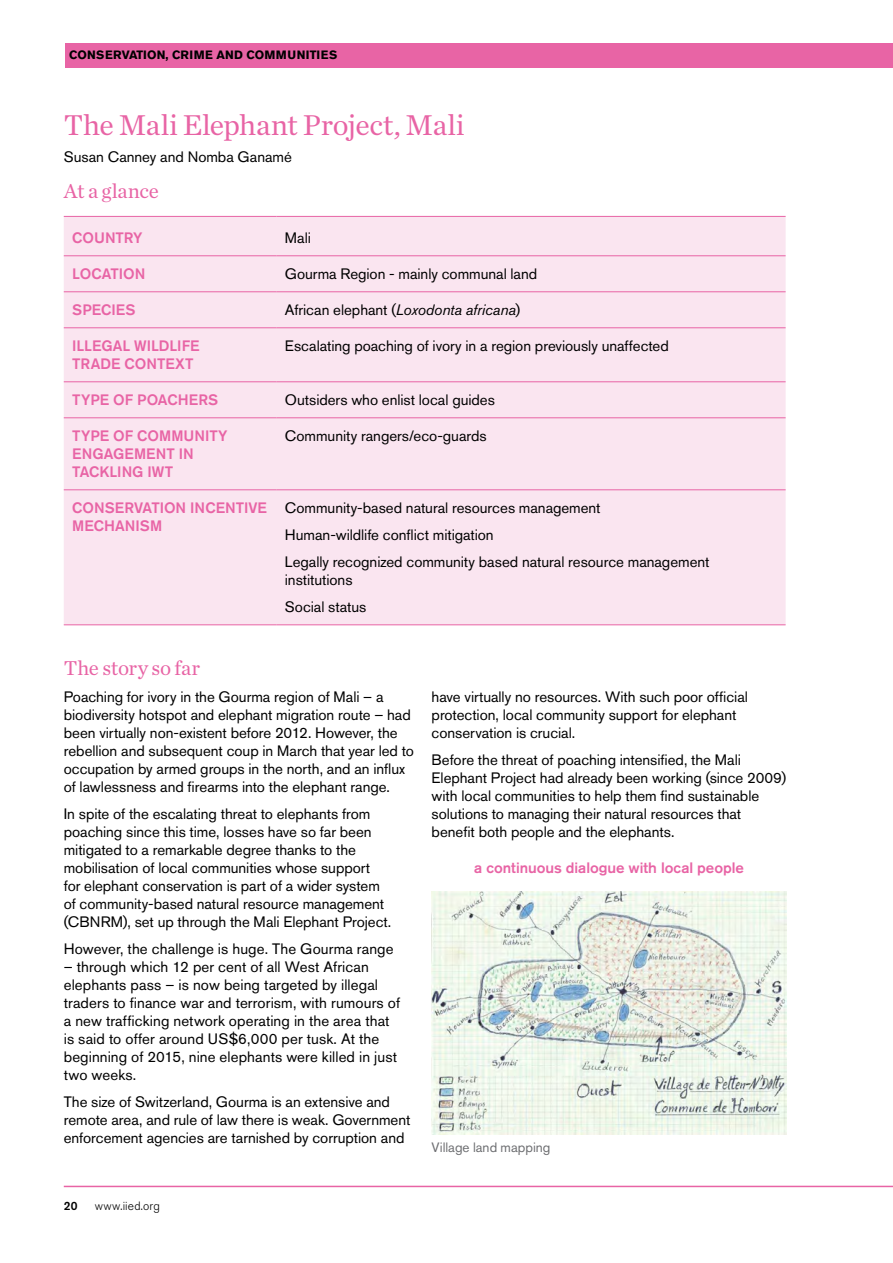
<style>
.page{position:relative;width:893px;height:1263px;background:#fff}
.page>*{position:absolute;margin:0;border:0;box-sizing:border-box;transform-origin:0 0}
.IIED_IP_Subheading{font:30px "Chronicle Text G1";letter-spacing:-.015em;color:#e864a5}
.IIED_IP_Small_subhea{font:21px "Chronicle Text G1";letter-spacing:-.01em;color:#e864a5}
.IIED_IP_Body_copy{font:15px/18px "Akzidenz Grotesk BE";color:#000}
.IIED_IP_Body_copy-2{font:500 15px/18px "Akzidenz Grotesk BE";color:#e864a5}
.IIED_IP_Body_copy-3{font:13.5px "Akzidenz Grotesk BE";color:#6d6e71}
.t1{font:700 12px "Akzidenz Grotesk BE";letter-spacing:.02em;color:#000}
.t2{font:300 12px "Akzidenz Grotesk BE";letter-spacing:.015em;color:#000}
.t3{font:500 12px "Akzidenz Grotesk BE";color:#000}
.s1{font-style:italic}
</style>
<div class="page">
<hr style="left:64px;top:1186px;width:829px;height:1px;background:#e864a5">
<div style="left:65px;top:43px;width:828px;height:24px;background:#e864a5"></div>
<div style="left:64px;top:217px;width:722px;height:407px;background:#fae5f0"></div>
<hr style="left:64px;top:216px;width:212px;height:1px;background:#e864a5">
<hr style="left:276px;top:216px;width:510px;height:1px;background:#e864a5">
<hr style="left:64px;top:255px;width:212px;height:1px;background:#e864a5">
<hr style="left:276px;top:255px;width:510px;height:1px;background:#e864a5">
<hr style="left:64px;top:291px;width:212px;height:1px;background:#e864a5">
<hr style="left:276px;top:291px;width:510px;height:1px;background:#e864a5">
<hr style="left:64px;top:327px;width:212px;height:1px;background:#e864a5">
<hr style="left:276px;top:327px;width:510px;height:1px;background:#e864a5">
<hr style="left:64px;top:381px;width:212px;height:1px;background:#e864a5">
<hr style="left:276px;top:381px;width:510px;height:1px;background:#e864a5">
<hr style="left:64px;top:417px;width:212px;height:1px;background:#e864a5">
<hr style="left:276px;top:417px;width:510px;height:1px;background:#e864a5">
<hr style="left:64px;top:489px;width:212px;height:1px;background:#e864a5">
<hr style="left:276px;top:489px;width:510px;height:1px;background:#e864a5">
<hr style="left:64px;top:624px;width:212px;height:1px;background:#e864a5">
<hr style="left:276px;top:624px;width:510px;height:1px;background:#e864a5">
<img style="left:432px;top:892px;width:355px;height:243px">
<p class="t1" style="left:69px;top:48px;width:270px">CONSERVATION, CRIME AND COMMUNITIES</p>
<p class="IIED_IP_Subheading" style="left:64px;top:102px;width:402px">The Mali Elephant Project, Mali</p>
<p class="IIED_IP_Body_copy" style="left:64px;top:148px;width:230px">Susan Canney and Nomba Ganamé</p>
<p class="IIED_IP_Small_subhea" style="left:64px;top:175px;width:97px">At a glance</p>
<p class="IIED_IP_Body_copy-2" style="left:72px;top:228px;width:72px">COUNTRY</p>
<p class="IIED_IP_Body_copy" style="left:285px;top:229px;width:27px">Mali</p>
<p class="IIED_IP_Body_copy-2" style="left:72px;top:264px;width:75px">LOCATION</p>
<p class="IIED_IP_Body_copy" style="left:285px;top:265px;width:254px">Gourma Region - mainly communal land</p>
<p class="IIED_IP_Body_copy-2" style="left:72px;top:300px;width:65px">SPECIES</p>
<p class="IIED_IP_Body_copy" style="left:285px;top:301px;width:237px">African elephant (<span class="s1">Loxodonta africana</span>)</p>
<p class="IIED_IP_Body_copy-2" style="left:72px;top:336px;width:129px">ILLEGAL WILDLIFE<br>TRADE CONTEXT</p>
<p class="IIED_IP_Body_copy" style="left:285px;top:337px;width:385px">Escalating poaching of ivory in a region previously unaffected</p>
<p class="IIED_IP_Body_copy-2" style="left:72px;top:390px;width:147px">TYPE OF POACHERS</p>
<p class="IIED_IP_Body_copy" style="left:285px;top:391px;width:212px">Outsiders who enlist local guides</p>
<p class="IIED_IP_Body_copy-2" style="left:72px;top:426px;width:157px">TYPE OF COMMUNITY<br>ENGAGEMENT IN<br>TACKLING IWT</p>
<p class="IIED_IP_Body_copy" style="left:285px;top:427px;width:203px">Community rangers/eco-guards</p>
<p class="IIED_IP_Body_copy-2" style="left:72px;top:498px;width:196px">CONSERVATION INCENTIVE<br>MECHANISM</p>
<p class="IIED_IP_Body_copy" style="left:285px;top:499px;width:317px">Community-based natural resources management</p>
<p class="IIED_IP_Body_copy" style="left:285px;top:526px;width:210px">Human-wildlife conflict mitigation</p>
<p class="IIED_IP_Body_copy" style="left:285px;top:553px;width:426px">Legally recognized community based natural resource management institutions</p>
<p class="IIED_IP_Body_copy" style="left:285px;top:598px;width:83px">Social status</p>
<p class="IIED_IP_Small_subhea" style="left:64px;top:652px;width:138px">The story so far</p>
<p class="IIED_IP_Body_copy" style="left:64px;top:688px;width:352px">Poaching for ivory in the Gourma region of Mali – a biodiversity hotspot and elephant migration route – had been virtually non-existent before 2012. However, the rebellion and subsequent coup in March that year led to occupation by armed groups in the north, and an influx of lawlessness and firearms into the elephant range.</p>
<p class="IIED_IP_Body_copy" style="left:64px;top:805px;width:329px">In spite of the escalating threat to elephants from poaching since this time, losses have so far been mitigated to a remarkable degree thanks to the mobilisation of local communities whose support<br>for elephant conservation is part of a wider system of community-based natural resource management (CBNRM), set up through the Mali Elephant Project.</p>
<p class="IIED_IP_Body_copy" style="left:64px;top:940px;width:331px">However, the challenge is huge. The Gourma range</p>
<p class="IIED_IP_Body_copy" style="left:64px;top:958px;width:338px">– through which 12 per cent of all West African elephants pass – is now being targeted by illegal traders to finance war and terrorism, with rumours of a new trafficking network operating in the area that is said to offer around US$6,000 per tusk. At the beginning of 2015, nine elephants were killed in just two weeks.</p>
<p class="IIED_IP_Body_copy" style="left:64px;top:1093px;width:348px">The size of Switzerland, Gourma is an extensive and remote area, and rule of law there is weak. Government enforcement agencies are tarnished by corruption and</p>
<p class="IIED_IP_Body_copy" style="left:432px;top:688px;width:318px">have virtually no resources. With such poor official protection, local community support for elephant conservation is crucial.</p>
<p class="IIED_IP_Body_copy" style="left:432px;top:751px;width:356px">Before the threat of poaching intensified, the Mali Elephant Project had already been working (since 2009) with local communities to help them find sustainable solutions to managing their natural resources that benefit both people and the elephants.</p>
<p class="IIED_IP_Body_copy-2" style="left:474px;top:858px;width:271px">a continuous dialogue with local people</p>
<p class="IIED_IP_Body_copy-3" style="left:432px;top:1139px;width:120px">Village land mapping</p>
<p class="t3" style="left:64px;top:1199px;width:15px">20</p>
<p class="t2" style="left:95px;top:1199px;width:67px">www.iied.org</p>
</div>
